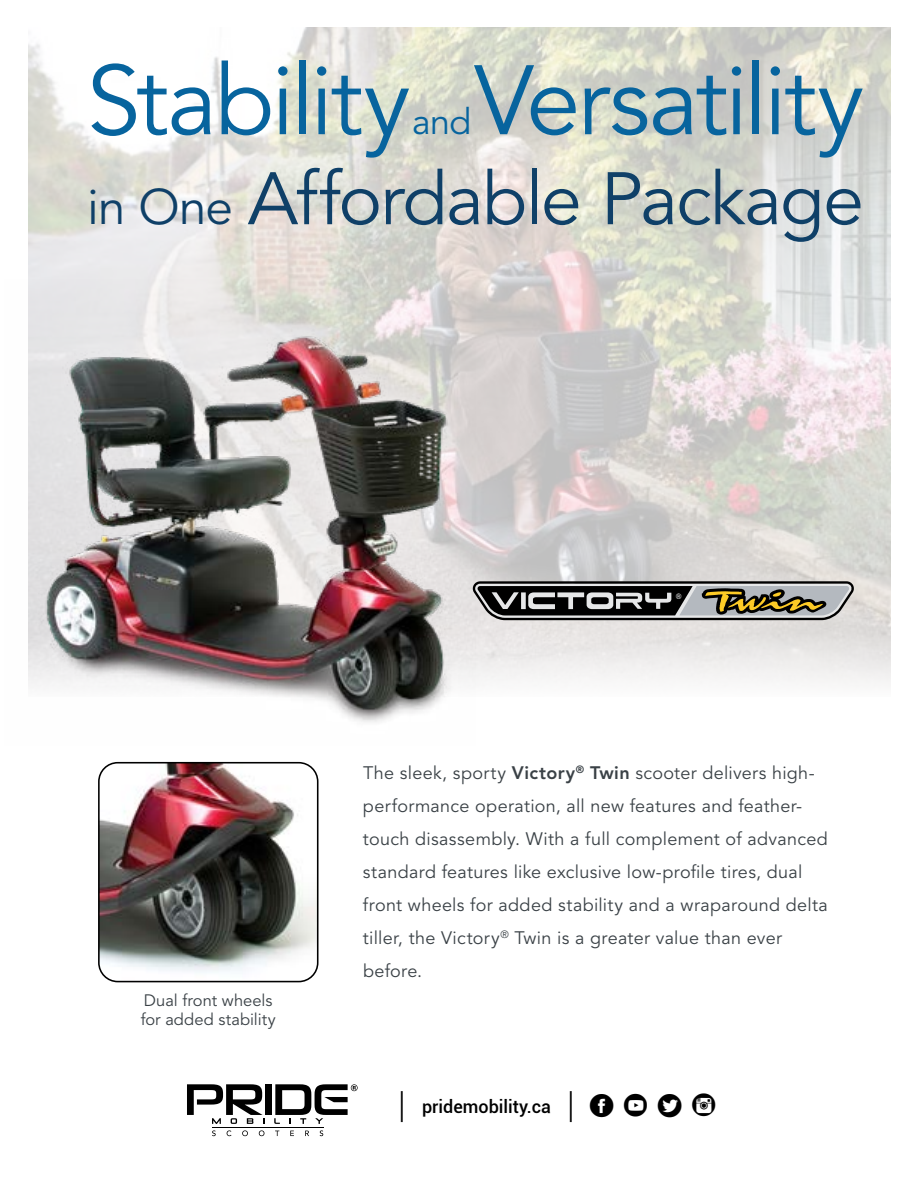
<style>
.page{position:relative;width:918px;height:1188px;background:#fff}
.page>*{position:absolute;margin:0;border:0;box-sizing:border-box;transform-origin:0 0}
.t1{font:97.5px "Avenir LT Std";letter-spacing:-.03em;color:#07649e}
.t2{font:73.5px "Avenir LT Std";letter-spacing:-.025em;color:#0f4068}
.t3{font:42px "Social Circles";color:#000}
.t4{font:36px "Avenir LT Std";color:#07649e}
.t5{font:18px/33px "Avenir LT Std";letter-spacing:.015em;color:#3a4146}
.t6{font:500 18px "Roboto";color:#000}
.t7{font:16.5px/19.8px "Avenir LT Std";color:#3a4146}
.t8{font:7.5px "Roboto";color:#e6e7e8}
.s1{font-size:49.5px}
.s2{font-weight:800}
.s3{font-weight:400;font-size:36px}
</style>
<div class="page">
<img style="left:28px;top:27px;width:863px;height:657px">
<img style="left:28px;top:280px;width:447px;height:442px">
<svg style="left:473px;top:581px;width:382px;height:39px;background:#6a6963"></svg>
<img style="left:99px;top:763px;width:217px;height:219px">
<div style="left:98px;top:762px;width:221px;height:220px;border:2px solid #000;border-radius:19px"></div>
<div style="left:265px;top:1084px;width:7px;height:31px;background:#000"></div>
<svg style="left:274px;top:1084px;width:84px;height:40px"></svg>
<hr style="left:212px;top:1127px;width:112px;height:1px;background:#000">
<svg style="left:187px;top:1084px;width:77px;height:40px"></svg>
<svg style="left:212px;top:1130px;width:4px;height:6px"></svg>
<svg style="left:227px;top:1130px;width:4px;height:6px"></svg>
<svg style="left:242px;top:1130px;width:6px;height:6px"></svg>
<svg style="left:259px;top:1130px;width:5px;height:6px"></svg>
<svg style="left:275px;top:1131px;width:4px;height:5px"></svg>
<svg style="left:290px;top:1131px;width:4px;height:5px"></svg>
<svg style="left:305px;top:1131px;width:4px;height:5px"></svg>
<svg style="left:320px;top:1130px;width:3px;height:6px"></svg>
<h1 class="t1" style="left:474px;top:45px;width:391px">Versatility</h1>
<h2 class="t2" style="left:87px;top:157px;width:778px"><span class="s1">in One</span> Affordable Package</h2>
<h1 class="t1" style="left:87px;top:45px;width:325px">Stability</h1>
<h3 class="t4" style="left:412px;top:101px;width:61px">and</h3>
<p class="t8" style="left:676px;top:591px;width:7px">®</p>
<p class="t7" style="left:141px;top:990px;width:137px">Dual front wheels for added stability</p>
<p class="t5" style="left:363px;top:756px;width:467px">The sleek, sporty <span class="s2">Victory</span><sup>®</sup> <span class="s2">Twin</span> scooter delivers high&shy;performance operation, all new features and feather&shy;touch disassembly. With a full complement of advanced standard features like exclusive low-profile tires, dual front wheels for added stability and a wraparound delta tiller, the Victory<sup>®</sup> Twin is a greater value than ever before.</p>
<p class="t6" style="left:400px;top:1094px;width:175px"><span class="s3">|</span> pridemobility.ca <span class="s3">|</span></p>
<h3 class="t3" style="left:587px;top:1081px;width:134px">fyti</h3>
</div>
